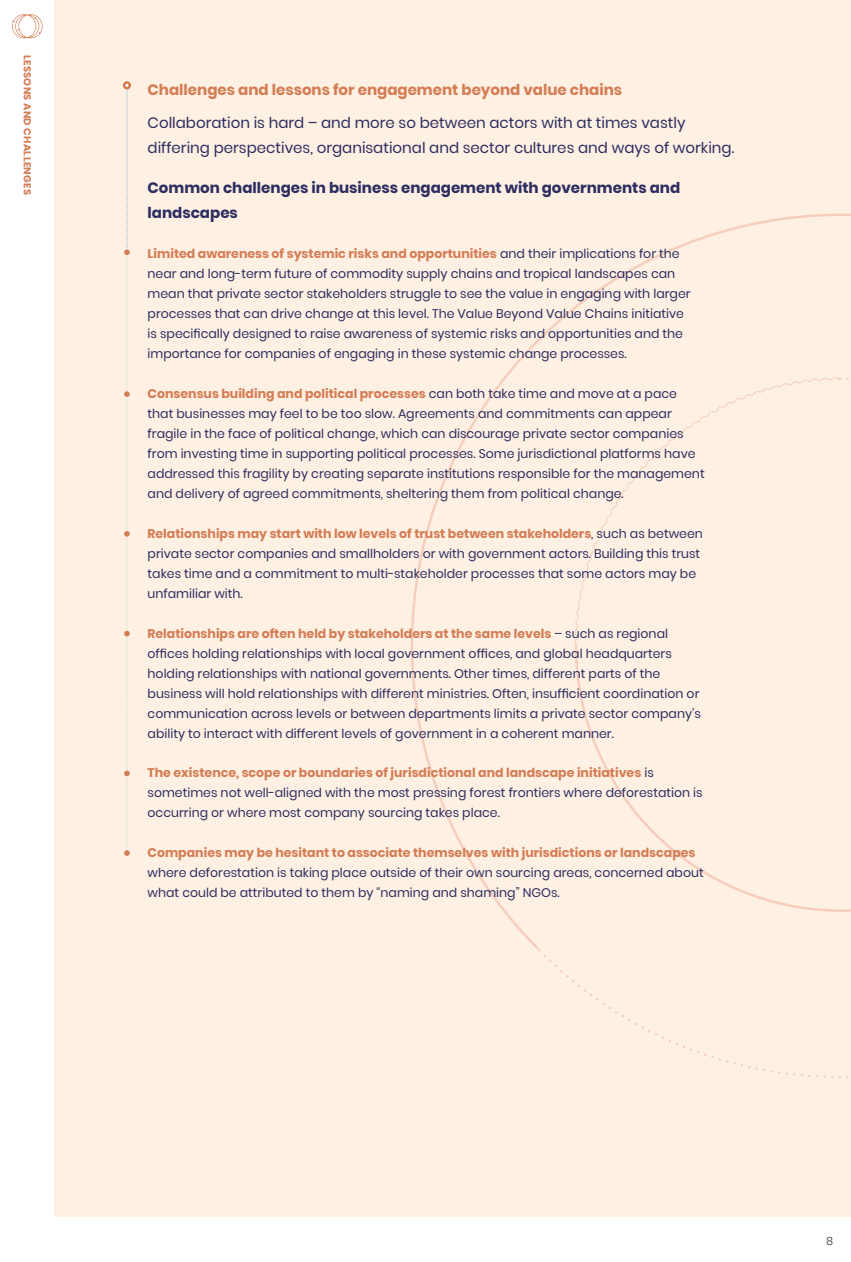
<style>
.page{position:relative;width:851px;height:1262px;background:#fff}
.page>*{position:absolute;margin:0;border:0;box-sizing:border-box;transform-origin:0 0}
.t1{font:15px/25px "Poppins";color:#2c2d60}
.t2{font:700 15px/25px "Poppins";color:#2c2d60}
.t3{font:700 15px "Poppins";color:#d47d55}
.t4{font:12.5px/20px "Poppins";color:#2c2d60}
.t5{font:700 12.5px "Poppins";color:#d47d55}
.t6{font:11.38px "Poppins";color:#575756}
.t7{font:700 10px "Poppins";letter-spacing:.03em;color:#d47d55}
.s1{font-weight:700;color:#d47d55}
</style>
<div class="page">
<svg style="left:12px;top:14px;width:31px;height:24px"></svg>
<div style="left:54px;top:0;width:796px;height:1216px;background:#fef0e2"></div>
<svg style="left:850px;top:376px;width:1px;height:272px"></svg>
<svg style="left:543px;top:954px;width:306px;height:124px"></svg>
<svg style="left:411px;top:213px;width:439px;height:739px"></svg>
<div style="left:123px;top:81px;width:8px;height:8px;border:2px solid #d47d55;border-radius:50%"></div>
<svg style="left:124px;top:83px;width:6px;height:773px"></svg>
<p class="t7" style="left:33px;top:55px;width:141px;rotate:90deg">LESSONS AND CHALLENGES</p>
<p class="t3" style="left:147px;top:81px;width:476px">Challenges and lessons for engagement beyond value chains</p>
<p class="t1" style="left:147px;top:111px;width:588px">Collaboration is hard – and more so between actors with at times vastly differing perspectives, organisational and sector cultures and ways of working.</p>
<p class="t2" style="left:147px;top:176px;width:534px">Common challenges in business engagement with governments and landscapes</p>
<p class="t4" style="left:148px;top:244px;width:544px"><span class="s1">Limited awareness of systemic risks and opportunities</span> and their implications for the near and long-term future of commodity supply chains and tropical landscapes can mean that private sector stakeholders struggle to see the value in engaging with larger processes that can drive change at this level. The Value Beyond Value Chains initiative is specifically designed to raise awareness of systemic risks and opportunities and the importance for companies of engaging in these systemic change processes.</p>
<p class="t4" style="left:148px;top:384px;width:558px"><span class="s1">Consensus building and political processes</span> can both take time and move at a pace that businesses may feel to be too slow. Agreements and commitments can appear fragile in the face of political change, which can discourage private sector companies from investing time in supporting political processes. Some jurisdictional platforms have addressed this fragility by creating separate institutions responsible for the management and delivery of agreed commitments, sheltering them from political change.</p>
<p class="t4" style="left:148px;top:523px;width:556px"><span class="s1">Relationships may start with low levels of trust between stakeholders</span>, such as between private sector companies and smallholders or with government actors. Building this trust takes time and a commitment to multi-stakeholder processes that some actors may be unfamiliar with.</p>
<p class="t4" style="left:148px;top:623px;width:554px"><span class="s1">Relationships are often held by stakeholders at the same levels</span> – such as regional offices holding relationships with local government offices, and global headquarters holding relationships with national governments. Other times, different parts of the business will hold relationships with different ministries. Often, insufficient coordination or communication across levels or between departments limits a private sector company’s ability to interact with different levels of government in a coherent manner.</p>
<p class="t4" style="left:148px;top:763px;width:556px"><span class="s1">The existence, scope or boundaries of jurisdictional and landscape initiatives</span> is sometimes not well-aligned with the most pressing forest frontiers where deforestation is occurring or where most company sourcing takes place.</p>
<p class="t5" style="left:148px;top:845px;width:549px">Companies may be hesitant to associate themselves with jurisdictions or landscapes</p>
<p class="t4" style="left:148px;top:862px;width:557px">where deforestation is taking place outside of their own sourcing areas, concerned about what could be attributed to them by “naming and shaming” NGOs.</p>
<p class="t6" style="left:826px;top:1234px;width:9px">8</p>
</div>
